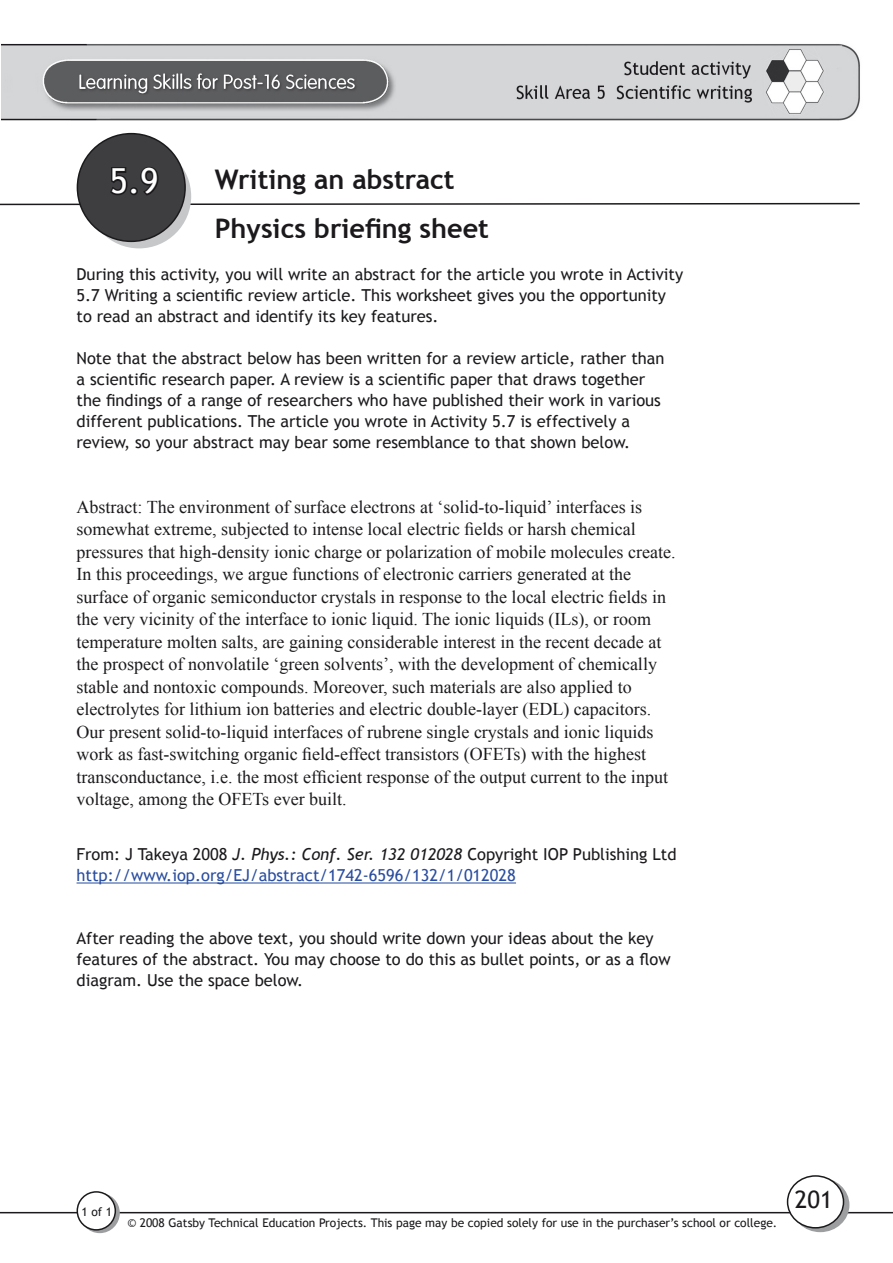
<style>
.page{position:relative;width:893px;height:1263px;background:#fff}
.page>*{position:absolute;margin:0;border:0;box-sizing:border-box;transform-origin:0 0}
.act_number{font:34.5px "Trebuchet MS";color:#fff}
.Headline_std{font:700 27px "Trebuchet MS";color:#1b191c}
.t1{font:24px "Trebuchet MS";color:#1b191c}
.quote{font:18px/22.5px "Times New Roman";color:#1b191c}
.Text_student{font:16.5px/21px "Trebuchet MS";color:#1b191c}
.Text_student-2{font:16.5px "Trebuchet MS";color:#294d9f}
._1_of_1{font:12px "Trebuchet MS";color:#1b191c}
.s1{font-style:italic}
</style>
<div class="page">
<img style="left:2px;top:43px;width:858px;height:77px">
<hr style="left:0;top:1212px;width:893px;height:1px;background:#1b191c">
<svg style="left:792px;top:1178px;width:57px;height:53px"></svg>
<div style="left:791px;top:1178px;width:58px;height:54px;border:2px solid #9c9e9f;border-radius:50%"></div>
<div style="left:787px;top:1176px;width:56px;height:52px;background:#fff;border-radius:50%"></div>
<div style="left:787px;top:1175px;width:57px;height:53px;border:2px solid #1b191c;border-radius:50%"></div>
<svg style="left:80px;top:1193px;width:39px;height:39px"></svg>
<div style="left:80px;top:1193px;width:40px;height:40px;border:2px solid #9c9e9f;border-radius:50%"></div>
<div style="left:77px;top:1192px;width:38px;height:38px;background:#fff;border-radius:50%"></div>
<div style="left:77px;top:1191px;width:39px;height:39px;border:2px solid #1b191c;border-radius:50%"></div>
<svg style="left:87px;top:144px;width:104px;height:104px"></svg>
<div style="left:77px;top:134px;width:108px;height:107px;background:#3e3e41;border-radius:50%"></div>
<hr style="left:77px;top:882px;width:439px;height:1px;background:#294d9f">
<svg style="left:0;top:165px;width:860px;height:41px"></svg>
<p class="act_number" style="left:110px;top:161px;width:50px">5.9</p>
<p class="Headline_std" style="left:215px;top:162px;width:241px">Writing an abstract</p>
<p class="Headline_std" style="left:215px;top:212px;width:276px">Physics briefing sheet</p>
<p class="Text_student" style="left:77px;top:264px;width:608px">During this activity, you will write an abstract for the article you wrote in Activity<br>5.7 Writing a scientific review article. This worksheet gives you the opportunity to read an abstract and identify its key features.</p>
<p class="Text_student" style="left:77px;top:348px;width:589px">Note that the abstract below has been written for a review article, rather than a scientific research paper. A review is a scientific paper that draws together the findings of a range of researchers who have published their work in various different publications. The article you wrote in Activity 5.7 is effectively a review, so your abstract may bear some resemblance to that shown below.</p>
<p class="quote" style="left:77px;top:495px;width:601px">Abstract: The environment of surface electrons at ‘solid-to-liquid’ interfaces is somewhat extreme, subjected to intense local electric fields or harsh chemical pressures that high-density ionic charge or polarization of mobile molecules create.<br>In this proceedings, we argue functions of electronic carriers generated at the surface of organic semiconductor crystals in response to the local electric fields in the very vicinity of the interface to ionic liquid. The ionic liquids (ILs), or room temperature molten salts, are gaining considerable interest in the recent decade at the prospect of nonvolatile ‘green solvents’, with the development of chemically stable and nontoxic compounds. Moreover, such materials are also applied to electrolytes for lithium ion batteries and electric double-layer (EDL) capacitors.<br>Our present solid-to-liquid interfaces of rubrene single crystals and ionic liquids work as fast-switching organic field-effect transistors (OFETs) with the highest transconductance, i.e. the most efficient response of the output current to the input voltage, among the OFETs ever built.</p>
<p class="Text_student" style="left:77px;top:844px;width:602px">From: J Takeya 2008 <span class="s1">J. Phys.: Conf. Ser. 132 012028</span> Copyright IOP Publishing Ltd</p>
<p class="Text_student-2" style="left:77px;top:865px;width:441px">http://www.iop.org/EJ/abstract/1742-6596/132/1/012028</p>
<p class="Text_student" style="left:77px;top:928px;width:596px">After reading the above text, you should write down your ideas about the key features of the abstract. You may choose to do this as bullet points, or as a flow diagram. Use the space below.</p>
<p class="_1_of_1" style="left:81px;top:1204px;width:32px">1 of 1</p>
<p class="_1_of_1" style="left:128px;top:1215px;width:651px">© 2008 Gatsby Technical Education Projects. This page may be copied solely for use in the purchaser’s school or college.</p>
<h3 class="t1" style="left:795px;top:1186px;width:39px">201</h3>
</div>
